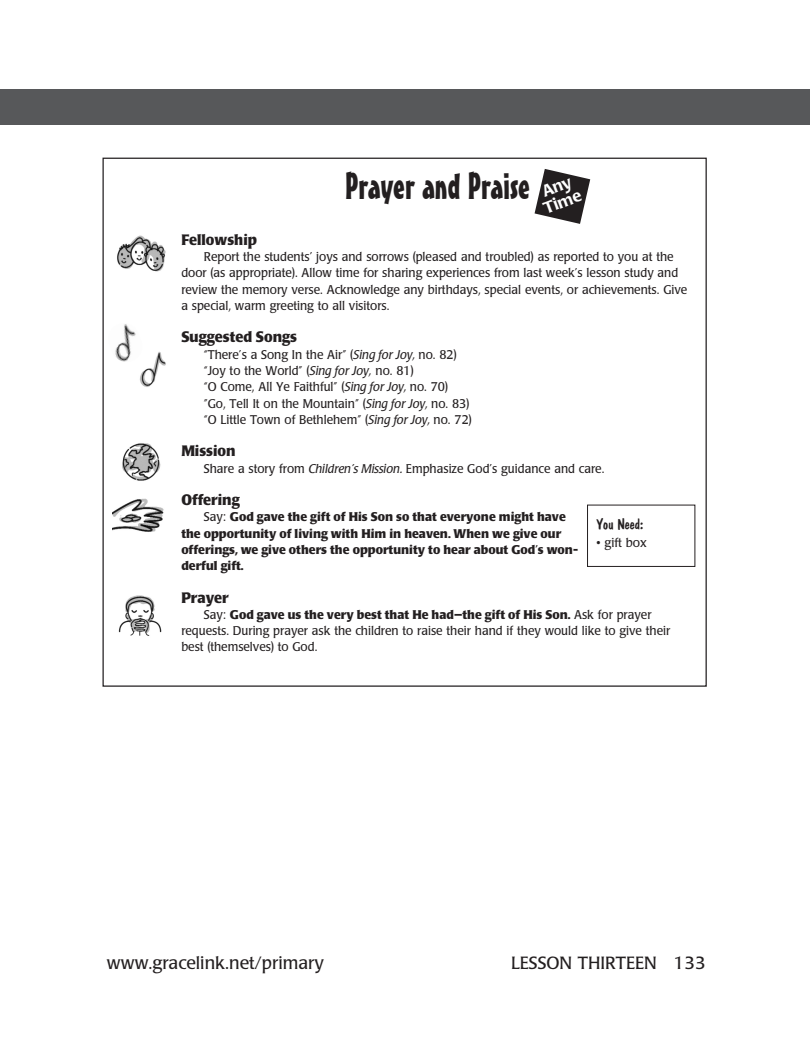
<style>
.page{position:relative;width:810px;height:1047px;background:#fff}
.page>*{position:absolute;margin:0;border:0;box-sizing:border-box;transform-origin:0 0}
.section_title{font:37.5px "Mister Earl BT";color:#231f20}
.t1{font:17.5px "Poppl Laudatio";color:#231f20}
.t2{font:500 16.25px/16.2px "Poppl Laudatio";color:#fff}
.subhead{font:700 15px "Poppl Laudatio";color:#231f20;scale:.95 1}
.You_Need_head{font:15px "Dom Casual D";color:#231f20}
.body{font:12.5px/16.2px "Poppl Laudatio";color:#231f20;scale:.95 1}
.body-2{font:700 12.5px/16.2px "Poppl Laudatio";color:#231f20}
.You_Need_items{font:12.5px "Poppl Laudatio";color:#231f20}
.s1{font-style:italic}
.s2{font-weight:400}
.s3{font-weight:700}
</style>
<div class="page">
<div style="left:45px;top:89px;width:765px;height:36px;background:#57585a"></div>
<div style="left:0;top:89px;width:45px;height:36px;background:#57585a"></div>
<img style="left:117px;top:235px;width:49px;height:37px">
<img style="left:115px;top:324px;width:21px;height:38px">
<img style="left:122px;top:443px;width:39px;height:38px">
<img style="left:112px;top:498px;width:52px;height:34px">
<img style="left:118px;top:595px;width:44px;height:41px">
<img style="left:137px;top:350px;width:32px;height:39px;border-radius:16px">
<svg style="left:535px;top:169px;width:55px;height:55px"></svg>
<p class="section_title" style="left:345px;top:162px;width:187px">Prayer and Praise</p>
<p class="t2" style="left:536px;top:186px;width:41px;rotate:-21deg">Any<br>Time</p>
<p class="subhead" style="left:181px;top:231px;width:81px">Fellowship</p>
<p class="body" style="left:181px;top:249px;width:534px;text-indent:22px">Report the students’ joys and sorrows (pleased and troubled) as reported to you at the door (as appropriate). Allow time for sharing experiences from last week’s lesson study and review the memory verse. Acknowledge any birthdays, special events, or achievements. Give a special, warm greeting to all visitors.</p>
<p class="subhead" style="left:181px;top:329px;width:123px">Suggested Songs</p>
<p class="body" style="left:204px;top:346px;width:268px">“There’s a Song In the Air” (<span class="s1">Sing for Joy,</span> no. 82)</p>
<p class="body" style="left:204px;top:363px;width:223px">“Joy to the World” (<span class="s1">Sing for Joy,</span> no. 81)</p>
<p class="body" style="left:204px;top:379px;width:259px">“O Come, All Ye Faithful” (<span class="s1">Sing for Joy,</span> no. 70)</p>
<p class="body" style="left:204px;top:395px;width:281px">”Go, Tell It on the Mountain” (<span class="s1">Sing for Joy,</span> no. 83)</p>
<p class="body" style="left:204px;top:411px;width:284px">“O Little Town of Bethlehem” (<span class="s1">Sing for Joy,</span> no. 72)</p>
<p class="subhead" style="left:181px;top:442px;width:59px">Mission</p>
<p class="body" style="left:204px;top:460px;width:423px">Share a story from <span class="s1">Children’s Mission.</span> Emphasize God’s guidance and care.</p>
<p class="subhead" style="left:181px;top:491px;width:63px">Offering</p>
<p class="body-2" style="left:181px;top:509px;width:398px;text-indent:22px"><span class="s2">Say:</span> God gave the gift of His Son so that everyone might have the opportunity of living with Him in heaven. When we give our offerings, we give others the opportunity to hear about God’s won&shy;derful gift.</p>
<p class="subhead" style="left:181px;top:589px;width:51px">Prayer</p>
<p class="body" style="left:181px;top:606px;width:516px;text-indent:22px">Say: <span class="s3">God gave us the very best that He had—the gift of His Son.</span> Ask for prayer requests. During prayer ask the children to raise their hand if they would like to give their best (themselves) to God.</p>
<p class="You_Need_head" style="left:597px;top:514px;width:48px">You Need:</p>
<p class="You_Need_items" style="left:597px;top:536px;width:52px">• gift box</p>
<p class="t1" style="left:107px;top:952px;width:218px">www.gracelink.net/primary</p>
<p class="t1" style="left:511px;top:952px;width:196px">LESSON THIRTEEN 133</p>
</div>
